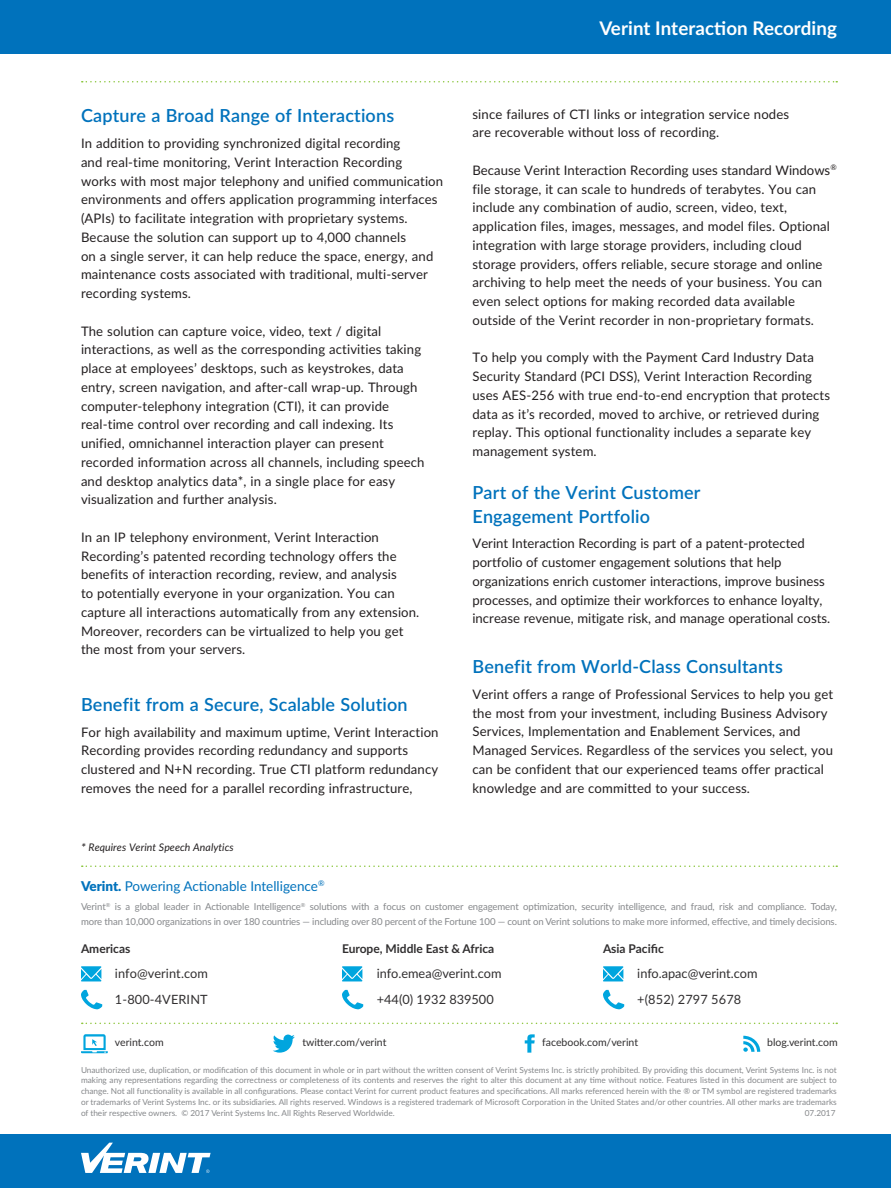
<style>
.page{position:relative;width:891px;height:1188px;background:#fff}
.page>*{position:absolute;margin:0;border:0;box-sizing:border-box;transform-origin:0 0}
.t1{font:700 18.75px "Lato";letter-spacing:.005em;color:#fff}
.t2{font:600 18px/24px "Lato";letter-spacing:.01em;color:#0072bc}
.t3{font:13.5px "Lato";color:#0072bc}
.t4{font:13.2px/18.8px "Lato";letter-spacing:.01em;color:#231f20}
.t5{font:12.75px/25.5px "Lato";color:#312f30}
.t6{font:700 12px "Lato";color:#312f30}
.t7{font:10.5px "Lato";color:#312f30}
.t8{font:italic 10.5px "Lato";letter-spacing:.005em;color:#231f20}
.t9{font:9.6px/15px "Lato";letter-spacing:-.01em;color:#86888b}
.t10{font:8.25px/10.6px "Lato";color:#86888b;text-align:justify}
.s1{font-size:12px}
.s2{font-weight:900}
</style>
<div class="page">
<svg style="left:81px;top:990px;width:21px;height:19px"></svg>
<svg style="left:81px;top:966px;width:20px;height:15px"></svg>
<svg style="left:82px;top:866px;width:755px;height:1px"></svg>
<svg style="left:82px;top:1023px;width:755px;height:1px"></svg>
<svg style="left:342px;top:990px;width:21px;height:19px"></svg>
<svg style="left:342px;top:966px;width:20px;height:15px"></svg>
<svg style="left:603px;top:990px;width:21px;height:19px"></svg>
<svg style="left:603px;top:966px;width:20px;height:15px"></svg>
<svg style="left:81px;top:1034px;width:27px;height:19px"></svg>
<svg style="left:273px;top:1035px;width:22px;height:18px"></svg>
<svg style="left:525px;top:1034px;width:10px;height:19px"></svg>
<svg style="left:743px;top:1036px;width:17px;height:16px"></svg>
<div style="left:0;top:0;width:891px;height:54px;background:#0072bc"></div>
<div style="left:0;top:1134px;width:891px;height:54px;background:#0072bc"></div>
<svg style="left:82px;top:81px;width:755px;height:1px"></svg>
<svg style="left:81px;top:1143px;width:130px;height:30px"></svg>
<h2 class="t2" style="left:81px;top:103px;width:315px">Capture a Broad Range of Interactions</h2>
<p class="t4" style="left:81px;top:133px;width:364px">In addition to providing synchronized digital recording<br>and real-time monitoring, Verint Interaction Recording<br>works with most major telephony and unified communication environments and offers application programming interfaces (APIs) to facilitate integration with proprietary systems.<br>Because the solution can support up to 4,000 channels<br>on a single server, it can help reduce the space, energy, and maintenance costs associated with traditional, multi-server recording systems.</p>
<p class="t4" style="left:81px;top:321px;width:345px">The solution can capture voice, video, text / digital interactions, as well as the corresponding activities taking place at employees’ desktops, such as keystrokes, data entry, screen navigation, and after-call wrap-up. Through computer-telephony integration (CTI), it can provide real-time control over recording and call indexing. Its unified, omnichannel interaction player can present recorded information across all channels, including speech and desktop analytics data*, in a single place for easy visualization and further analysis.</p>
<p class="t4" style="left:81px;top:527px;width:340px">In an IP telephony environment, Verint Interaction Recording’s patented recording technology offers the benefits of interaction recording, review, and analysis<br>to potentially everyone in your organization. You can capture all interactions automatically from any extension.<br>Moreover, recorders can be virtualized to help you get the most from your servers.</p>
<h2 class="t2" style="left:81px;top:692px;width:328px">Benefit from a Secure, Scalable Solution</h2>
<p class="t4" style="left:81px;top:722px;width:359px">For high availability and maximum uptime, Verint Interaction Recording provides recording redundancy and supports clustered and N+N recording. True CTI platform redundancy removes the need for a parallel recording infrastructure,</p>
<p class="t8" style="left:81px;top:839px;width:154px"><span class="s1">*</span> Requires Verint Speech Analytics</p>
<h1 class="t1" style="left:599px;top:14px;width:239px">Verint Interaction Recording</h1>
<p class="t4" style="left:472px;top:104px;width:318px">since failures of CTI links or integration service nodes are recoverable without loss of recording.</p>
<p class="t4" style="left:472px;top:160px;width:366px">Because Verint Interaction Recording uses standard Windows<sup>® </sup>file storage, it can scale to hundreds of terabytes. You can include any combination of audio, screen, video, text, application files, images, messages, and model files. Optional integration with large storage providers, including cloud storage providers, offers reliable, secure storage and online archiving to help meet the needs of your business. You can even select options for making recorded data available outside of the Verint recorder in non-proprietary formats.</p>
<p class="t4" style="left:472px;top:348px;width:359px">To help you comply with the Payment Card Industry Data Security Standard (PCI DSS), Verint Interaction Recording uses AES-256 with true end-to-end encryption that protects data as it’s recorded, moved to archive, or retrieved during replay. This optional functionality includes a separate key management system.</p>
<h2 class="t2" style="left:472px;top:479px;width:230px">Part of the Verint Customer<br>Engagement Portfolio</h2>
<p class="t4" style="left:472px;top:534px;width:359px">Verint Interaction Recording is part of a patent-protected portfolio of customer engagement solutions that help organizations enrich customer interactions, improve business processes, and optimize their workforces to enhance loyalty, increase revenue, mitigate risk, and manage operational costs.</p>
<h2 class="t2" style="left:472px;top:654px;width:312px">Benefit from World-Class Consultants</h2>
<p class="t4" style="left:472px;top:684px;width:362px">Verint offers a range of Professional Services to help you get the most from your investment, including Business Advisory Services, Implementation and Enablement Services, and Managed Services. Regardless of the services you select, you can be confident that our experienced teams offer practical knowledge and are committed to your success.</p>
<p class="t3" style="left:81px;top:876px;width:245px"><span class="s2">Verint.</span> Powering Actionable Intelligence<sup>®</sup></p>
<p class="t9" style="left:81px;top:899px;width:757px">Verint<sup>®</sup> is a global leader in Actionable Intelligence<sup>®</sup> solutions with a focus on customer engagement optimization, security intelligence, and fraud, risk and compliance. Today, more than 10,000 organizations in over 180 countries — including over 80 percent of the Fortune 100 — count on Verint solutions to make more informed, effective, and timely decisions.</p>
<p class="t6" style="left:81px;top:940px;width:51px">Americas</p>
<p class="t6" style="left:342px;top:940px;width:154px">Europe, Middle East &amp; Africa</p>
<p class="t6" style="left:603px;top:940px;width:62px">Asia Pacific</p>
<p class="t5" style="left:115px;top:960px;width:95px">info@verint.com<br>1-800-4VERINT</p>
<p class="t5" style="left:377px;top:960px;width:126px">info.emea@verint.com +44(0) 1932 839500</p>
<p class="t5" style="left:637px;top:960px;width:122px">info.apac@verint.com +(852) 2797 5678</p>
<p class="t7" style="left:115px;top:1035px;width:50px">verint.com</p>
<p class="t7" style="left:302px;top:1035px;width:86px">twitter.com/verint</p>
<p class="t7" style="left:542px;top:1035px;width:97px">facebook.com/verint</p>
<p class="t7" style="left:767px;top:1035px;width:72px">blog.verint.com</p>
<p class="t10" style="left:81px;top:1064px;width:757px">Unauthorized use, duplication, or modification of this document in whole or in part without the written consent of Verint Systems Inc. is strictly prohibited. By providing this document, Verint Systems Inc. is not making any representations regarding the correctness or completeness of its contents and reserves the right to alter this document at any time without notice. Features listed in this document are subject to change. Not all functionality is available in all configurations. Please contact Verint for current product features and specifications. All marks referenced herein with the ® or TM symbol are registered trademarks or trademarks of Verint Systems Inc. or its subsidiaries. All rights reserved. Windows is a registered trademark of Microsoft Corporation in the United States and/or other countries. All other marks are trademarks of their respective owners. © 2017 Verint Systems Inc. All Rights Reserved Worldwide.</p>
<p class="t10" style="left:805px;top:1107px;width:32px">07.2017</p>
</div>
